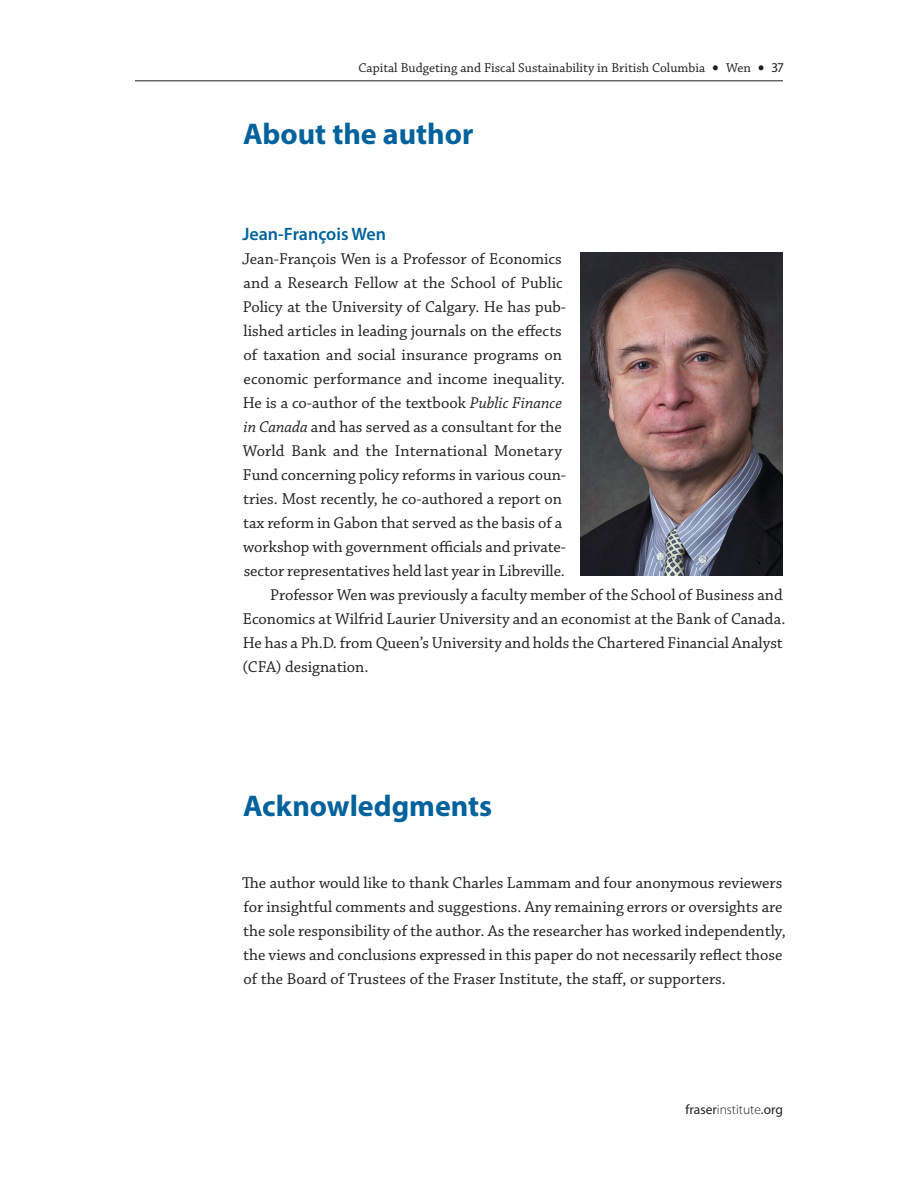
<style>
.page{position:relative;width:918px;height:1188px;background:#fff}
.page>*{position:absolute;margin:0;border:0;box-sizing:border-box;transform-origin:0 0}
.t1{font:700 30px "Myriad Pro";color:#00629c}
.t2{font:600 18px "Myriad Pro";color:#00629c}
.t3{font:16.5px/24px "Chaparral Pro";color:#231f20}
.t4{font:13.5px "Chaparral Pro";color:#231f20}
.t5{font:13.5px "Myriad Pro";color:#231f20}
.s1{font-size:24px}
.s2{font-family:"Myriad Pro"}
.s3{font-style:italic}
.s4{font-weight:300}
</style>
<div class="page">
<hr style="left:135px;top:80px;width:648px;height:1px;background:#231f20">
<img style="left:580px;top:253px;width:203px;height:323px">
<p class="t4" style="left:359px;top:60px;width:426px">Capital Budgeting and Fiscal Sustainability in British Columbia <span class="s1">•</span> Wen <span class="s1">•</span> <span class="s2">37</span></p>
<h1 class="t1" style="left:243px;top:114px;width:232px">About the author</h1>
<p class="t2" style="left:242px;top:223px;width:145px">Jean-François Wen</p>
<p class="t3" style="left:242px;top:247px;width:321px">Jean-François Wen is a Professor of Economics</p>
<p class="t3" style="left:244px;top:271px;width:321px">and a Research Fellow at the School of Public</p>
<p class="t3" style="left:243px;top:295px;width:325px">Policy at the University of Calgary. He has pub-</p>
<p class="t3" style="left:244px;top:319px;width:320px">lished articles in leading journals on the effects</p>
<p class="t3" style="left:243px;top:343px;width:320px">of taxation and social insurance programs on</p>
<p class="t3" style="left:244px;top:367px;width:323px">economic performance and income inequality.</p>
<p class="t3" style="left:243px;top:391px;width:321px">He is a co-author of the textbook <span class="s3">Public Finance</span></p>
<p class="t3" style="left:244px;top:415px;width:320px"><span class="s3">in Canada</span> and has served as a consultant for the</p>
<p class="t3" style="left:243px;top:439px;width:321px">World Bank and the International Monetary</p>
<p class="t3" style="left:243px;top:464px;width:325px">Fund concerning policy reforms in various coun-</p>
<p class="t3" style="left:243px;top:488px;width:320px">tries. Most recently, he co-authored a report on</p>
<p class="t3" style="left:243px;top:512px;width:321px">tax reform in Gabon that served as the basis of a</p>
<p class="t3" style="left:243px;top:536px;width:324px">workshop with government officials and private-</p>
<p class="t3" style="left:244px;top:560px;width:323px">sector representatives held last year in Libreville.</p>
<p class="t3" style="left:270px;top:584px;width:514px">Professor Wen was previously a faculty member of the School of Business and</p>
<p class="t3" style="left:243px;top:608px;width:544px">Economics at Wilfrid Laurier University and an economist at the Bank of Canada.</p>
<p class="t3" style="left:243px;top:632px;width:541px">He has a Ph.D. from Queen’s University and holds the Chartered Financial Analyst</p>
<p class="t3" style="left:243px;top:656px;width:127px">(CFA) designation.</p>
<h1 class="t1" style="left:243px;top:786px;width:251px">Acknowledgments</h1>
<p class="t3" style="left:242px;top:871px;width:545px">The author would like to thank Charles Lammam and four anonymous reviewers for insightful comments and suggestions. Any remaining errors or oversights are the sole responsibility of the author. As the researcher has worked independently, the views and conclusions expressed in this paper do not necessarily reflect those of the Board of Trustees of the Fraser Institute, the staff, or supporters.</p>
<p class="t5" style="left:686px;top:1101px;width:99px">fraser<span class="s4">institute</span>.org</p>
</div>
